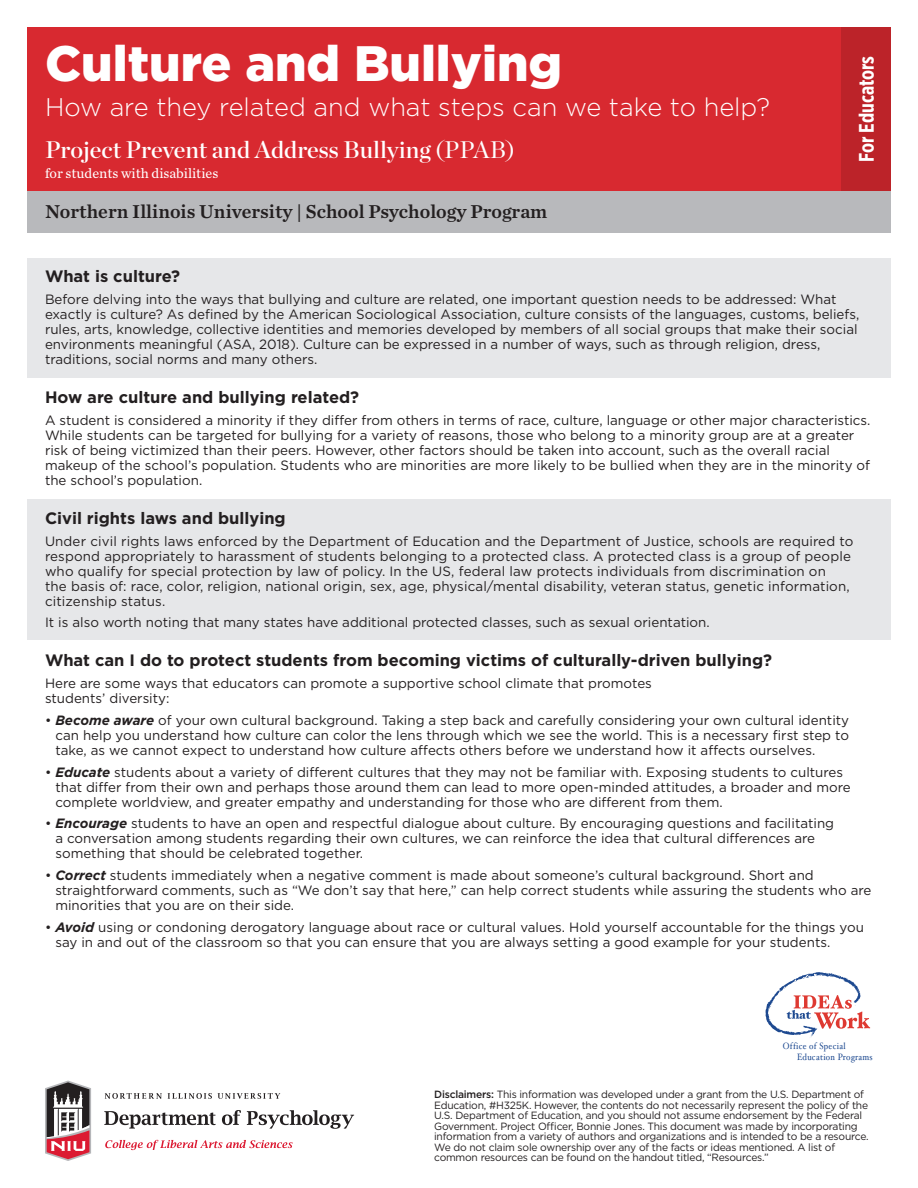
<style>
.page{position:relative;width:918px;height:1188px;background:#fff}
.page>*{position:absolute;margin:0;border:0;box-sizing:border-box;transform-origin:0 0}
.t1{font:900 49.65px "Gotham";color:#fff}
.t2{font:300 25.5px "Gotham";color:#fff}
.t3{font:24px "Chronicle Display Semi";color:#fff}
.t4{font:700 21px "Gotham X Narrow";color:#fff}
.t5{font:19.5px "Chronicle Text G2 Semi";color:#231f20}
.t6{font:700 16.5px "Gotham";color:#231f20}
.t7{font:14.25px "Chronicle Text G2";color:#fff}
.t8{font:13.5px/15px "Gotham";color:#231f20}
.t9{font:10.5px/10.5px "Gotham";letter-spacing:-.02em;color:#231f20}
.t10{font:9.3px/11.1px "Hoefler Text";letter-spacing:.035em;color:#1d4990;scale:.89 1}
.s1{font-family:"Chronicle Display"}
.s2{font-weight:700;font-style:italic}
.s3{font-weight:500}
</style>
<div class="page">
<div style="left:27px;top:258px;width:864px;height:120px;background:#e6e7e9"></div>
<div style="left:27px;top:500px;width:864px;height:140px;background:#e6e7e9"></div>
<div style="left:27px;top:27px;width:864px;height:164px;background:#d82930"></div>
<div style="left:842px;top:27px;width:49px;height:164px;background:#bc2329"></div>
<div style="left:27px;top:191px;width:864px;height:41px;background:#b8b9bc"></div>
<svg style="left:765px;top:972px;width:105px;height:65px"></svg>
<svg style="left:45px;top:1081px;width:46px;height:80px"></svg>
<svg style="left:105px;top:1093px;width:57px;height:6px"></svg>
<svg style="left:168px;top:1093px;width:44px;height:6px"></svg>
<svg style="left:218px;top:1093px;width:62px;height:6px"></svg>
<svg style="left:104px;top:1111px;width:112px;height:18px"></svg>
<svg style="left:222px;top:1110px;width:19px;height:15px"></svg>
<svg style="left:247px;top:1110px;width:107px;height:19px"></svg>
<svg style="left:105px;top:1140px;width:188px;height:10px"></svg>
<h1 class="t1" style="left:45px;top:30px;width:519px">Culture and Bullying</h1>
<h2 class="t2" style="left:45px;top:91px;width:727px">How are they related and what steps can we take to help?</h2>
<h3 class="t3" style="left:45px;top:130px;width:471px">Project Prevent and Address Bullying <span class="s1">(PPAB)</span></h3>
<p class="t7" style="left:45px;top:163px;width:175px">for students with disabilities</p>
<h3 class="t5" style="left:45px;top:196px;width:504px">Northern Illinois University | School Psychology Program</h3>
<h3 class="t4" style="left:853px;top:162px;width:108px;rotate:-90deg">For Educators</h3>
<p class="t6" style="left:45px;top:266px;width:137px">What is culture?</p>
<p class="t8" style="left:45px;top:292px;width:816px">Before delving into the ways that bullying and culture are related, one important question needs to be addressed: What exactly is culture? As defined by the American Sociological Association, culture consists of the languages, customs, beliefs, rules, arts, knowledge, collective identities and memories developed by members of all social groups that make their social environments meaningful (ASA, 2018). Culture can be expressed in a number of ways, such as through religion, dress, traditions, social norms and many others.</p>
<p class="t6" style="left:45px;top:386px;width:316px">How are culture and bullying related?</p>
<p class="t8" style="left:45px;top:412px;width:827px">A student is considered a minority if they differ from others in terms of race, culture, language or other major characteristics.<br>While students can be targeted for bullying for a variety of reasons, those who belong to a minority group are at a greater risk of being victimized than their peers. However, other factors should be taken into account, such as the overall racial makeup of the school’s population. Students who are minorities are more likely to be bullied when they are in the minority of the school’s population.</p>
<p class="t6" style="left:45px;top:507px;width:242px">Civil rights laws and bullying</p>
<p class="t8" style="left:45px;top:533px;width:810px">Under civil rights laws enforced by the Department of Education and the Department of Justice, schools are required to respond appropriately to harassment of students belonging to a protected class. A protected class is a group of people who qualify for special protection by law of policy. In the US, federal law protects individuals from discrimination on<br>the basis of: race, color, religion, national origin, sex, age, physical/mental disability, veteran status, genetic information, citizenship status.</p>
<p class="t8" style="left:45px;top:615px;width:666px">It is also worth noting that many states have additional protected classes, such as sexual orientation.</p>
<p class="t6" style="left:45px;top:650px;width:729px">What can I do to protect students from becoming victims of culturally-driven bullying?</p>
<p class="t8" style="left:45px;top:676px;width:608px">Here are some ways that educators can promote a supportive school climate that promotes students’ diversity:</p>
<p class="t8" style="left:55px;top:712px;width:795px;text-align:justify;text-indent:-10px">• <span class="s2">Become aware</span> of your own cultural background. Taking a step back and carefully considering your own cultural identity can help you understand how culture can color the lens through which we see the world. This is a necessary first step to take, as we cannot expect to understand how culture affects others before we understand how it affects ourselves.</p>
<p class="t8" style="left:55px;top:764px;width:797px;text-indent:-10px">• <span class="s2">Educate</span> students about a variety of different cultures that they may not be familiar with. Exposing students to cultures that differ from their own and perhaps those around them can lead to more open-minded attitudes, a broader and more complete worldview, and greater empathy and understanding for those who are different from them.</p>
<p class="t8" style="left:55px;top:816px;width:780px;text-indent:-10px">• <span class="s2">Encourage</span> students to have an open and respectful dialogue about culture. By encouraging questions and facilitating a conversation among students regarding their own cultures, we can reinforce the idea that cultural differences are something that should be celebrated together.</p>
<p class="t8" style="left:55px;top:868px;width:818px;text-indent:-10px">• <span class="s2">Correct</span> students immediately when a negative comment is made about someone’s cultural background. Short and straightforward comments, such as “We don’t say that here,” can help correct students while assuring the students who are minorities that you are on their side.</p>
<p class="t8" style="left:55px;top:919px;width:810px;text-indent:-10px">• <span class="s2">Avoid</span> using or condoning derogatory language about race or cultural values. Hold yourself accountable for the things you say in and out of the classroom so that you can ensure that you are always setting a good example for your students.</p>
<p class="t10" style="left:797px;top:1040px;width:87px;text-indent:-14px">Office of Special<br>Education Programs</p>
<p class="t9" style="left:434px;top:1089px;width:436px"><span class="s3">Disclaimers:</span> This information was developed under a grant from the U.S. Department of Education, #H325K. However, the contents do not necessarily represent the policy of the U.S. Department of Education, and you should not assume endorsement by the Federal Government. Project Officer, Bonnie Jones. This document was made by incorporating information from a variety of authors and organizations and is intended to be a resource.<br>We do not claim sole ownership over any of the facts or ideas mentioned. A list of common resources can be found on the handout titled, “Resources.”</p>
</div>
